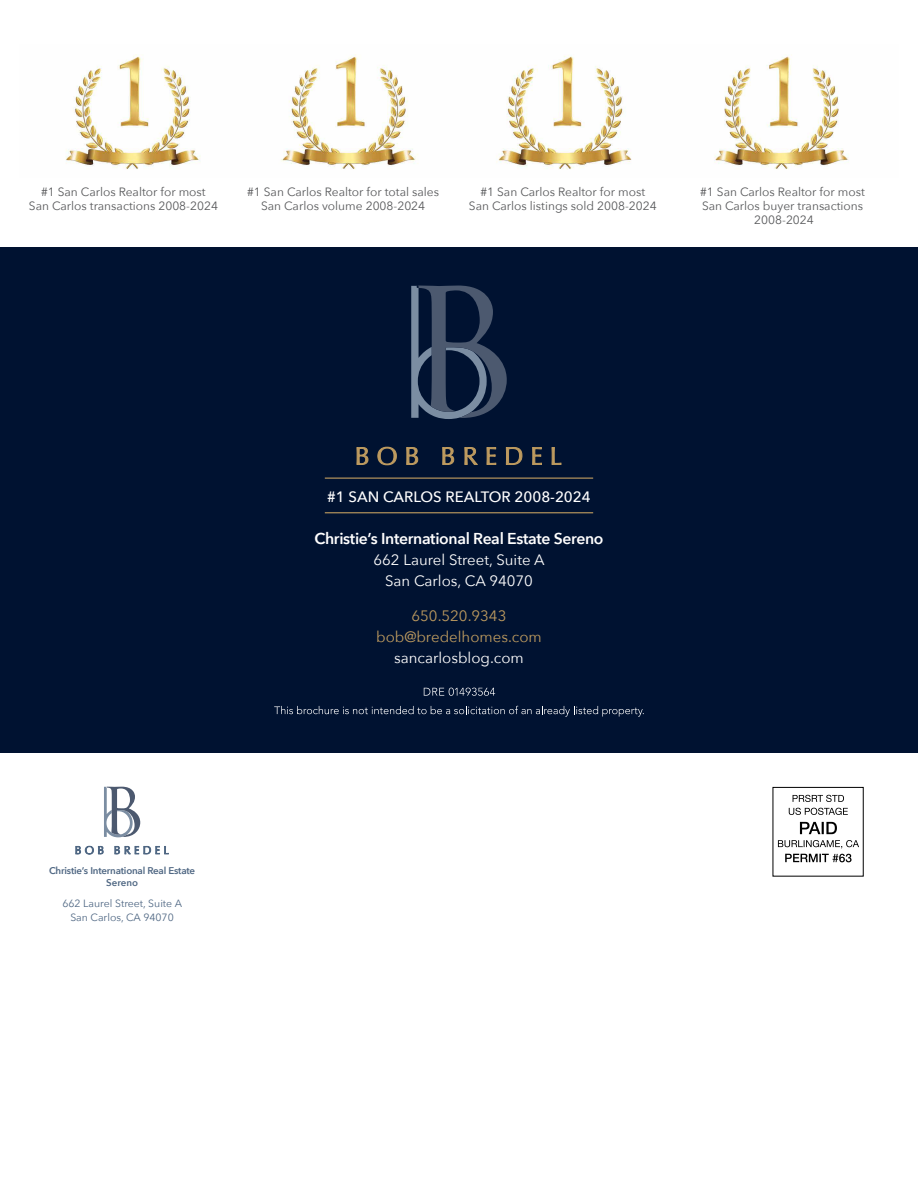
<style>
.page{position:relative;width:918px;height:1188px;background:#fff}
.page>*{position:absolute;margin:0;border:0;box-sizing:border-box;transform-origin:0 0}
.t1{font:600 15.75px "Avenir Next";letter-spacing:-.02em;color:#fff}
.t2{font:15px/21px "Avenir Next";color:#fff;text-align:center}
.t3{font:15px/21px "Avenir Next";color:#bd9a5f;text-align:center}
.t4{font:500 15px "Avenir Next";color:#fff}
.t5{font:12px/14.4px "Avenir Next";color:#58595b;text-align:center}
.t6{font:10.5px/14.2px "Avenir Next";color:#4f6783;text-align:center}
.t7{font:600 9.75px/11.7px "Avenir Next";letter-spacing:-.02em;color:#4f6783;text-align:center}
</style>
<div class="page">
<div style="left:0;top:248px;width:918px;height:505px;background:#001231"></div>
<hr style="left:325px;top:512px;width:268px;height:1px;background:#bd9a5f">
<hr style="left:325px;top:478px;width:268px;height:1px;background:#bd9a5f">
<svg style="left:356px;top:447px;width:12px;height:18px"></svg>
<svg style="left:377px;top:447px;width:20px;height:18px"></svg>
<svg style="left:406px;top:447px;width:12px;height:18px"></svg>
<svg style="left:442px;top:447px;width:12px;height:18px"></svg>
<svg style="left:464px;top:447px;width:14px;height:18px"></svg>
<svg style="left:487px;top:447px;width:9px;height:18px"></svg>
<svg style="left:506px;top:447px;width:16px;height:18px"></svg>
<svg style="left:532px;top:447px;width:10px;height:18px"></svg>
<svg style="left:552px;top:447px;width:10px;height:18px"></svg>
<svg style="left:424px;top:688px;width:71px;height:8px"></svg>
<svg style="left:411px;top:286px;width:96px;height:133px"></svg>
<svg style="left:778px;top:840px;width:81px;height:22px"></svg>
<svg style="left:800px;top:822px;width:37px;height:12px"></svg>
<svg style="left:789px;top:808px;width:59px;height:7px"></svg>
<svg style="left:793px;top:795px;width:51px;height:7px"></svg>
<svg style="left:75px;top:846px;width:29px;height:9px"></svg>
<svg style="left:114px;top:846px;width:55px;height:9px"></svg>
<svg style="left:104px;top:787px;width:36px;height:50px"></svg>
<svg style="left:274px;top:706px;width:370px;height:11px"></svg>
<img style="left:65px;top:54px;width:784px;height:116px">
<p class="t5" style="left:29px;top:185px;width:191px">#1 San Carlos Realtor for most<br>San Carlos transactions 2008-2024</p>
<p class="t5" style="left:247px;top:185px;width:193px">#1 San Carlos Realtor for total sales<br>San Carlos volume 2008-2024</p>
<p class="t5" style="left:469px;top:185px;width:189px">#1 San Carlos Realtor for most<br>San Carlos listings sold 2008-2024</p>
<p class="t5" style="left:700px;top:185px;width:166px">#1 San Carlos Realtor for most<br>San Carlos buyer transactions<br>2008-2024</p>
<p class="t4" style="left:327px;top:487px;width:265px">#1 SAN CARLOS REALTOR 2008-2024</p>
<p class="t7" style="left:49px;top:865px;width:148px">Christie’s International Real Estate<br>Sereno</p>
<p class="t6" style="left:62px;top:897px;width:121px">662 Laurel Street, Suite A<br>San Carlos, CA 94070</p>
<h1 class="t1" style="left:314px;top:528px;width:291px">Christie’s International Real Estate Sereno</h1>
<p class="t2" style="left:374px;top:550px;width:173px">662 Laurel Street, Suite A<br>San Carlos, CA 94070</p>
<p class="t3" style="left:376px;top:605px;width:167px">650.520.9343 bob@bredelhomes.com</p>
<p class="t2" style="left:394px;top:647px;width:131px">sancarlosblog.com</p>
</div>
